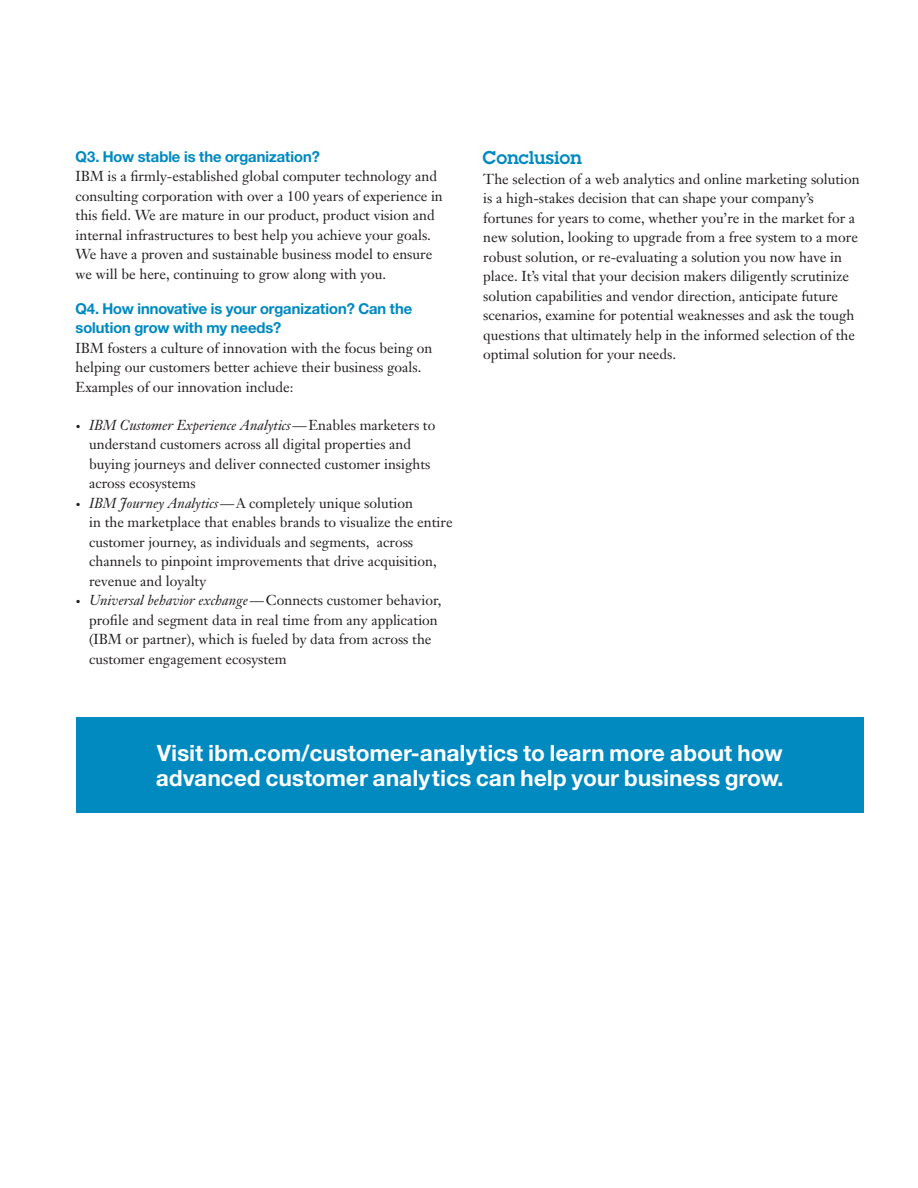
<style>
.page{position:relative;width:918px;height:1188px;background:#fff}
.page>*{position:absolute;margin:0;border:0;box-sizing:border-box;transform-origin:0 0}
._2G_body_callout__wh{font:22.5px/25.5px "Helv Neue Boldfor IBM";letter-spacing:.02em;color:#fff}
._2A_head__color{font:18px "Lubalin Demifor IBM";color:#008ac0}
._2B_sub_head_1__colo{font:15px/19.5px "Helv Neue Boldfor IBM";color:#008ac0}
._2C_body{font:14.25px/19.5px "Janson Text LT Pro";color:#231f20}
.s1{font-style:italic;font-size:9.75px}
.s2{font-style:italic}
</style>
<div class="page">
<div style="left:76px;top:718px;width:787px;height:95px;background:#008ac0"></div>
<p class="_2B_sub_head_1__colo" style="left:76px;top:146px;width:246px">Q3. How stable is the organization?</p>
<p class="_2C_body" style="left:76px;top:167px;width:369px">IBM is a firmly-established global computer technology and consulting corporation with over a 100 years of experience in this field. We are mature in our product, product vision and internal infrastructures to best help you achieve your goals.<br>We have a proven and sustainable business model to ensure we will be here, continuing to grow along with you.</p>
<p class="_2B_sub_head_1__colo" style="left:76px;top:298px;width:338px">Q4. How innovative is your organization? Can the solution grow with my needs?</p>
<p class="_2C_body" style="left:76px;top:338px;width:358px">IBM fosters a culture of innovation with the focus being on helping our customers better achieve their business goals.<br>Examples of our innovation include:</p>
<p class="_2C_body" style="left:89px;top:415px;width:348px;text-indent:-14px"><span class="s1">•</span> <span class="s2">IBM Customer Experience Analytics</span>—Enables marketers to understand customers across all digital properties and buying journeys and deliver connected customer insights across ecosystems</p>
<p class="_2C_body" style="left:89px;top:493px;width:365px;text-indent:-14px"><span class="s1">•</span> <span class="s2">IBM Journey Analytics</span>—A completely unique solution<br>in the marketplace that enables brands to visualize the entire customer journey, as individuals and segments, across channels to pinpoint improvements that drive acquisition, revenue and loyalty</p>
<p class="_2C_body" style="left:89px;top:590px;width:354px;text-indent:-14px"><span class="s1">•</span> <span class="s2">Universal behavior exchange</span>—Connects customer behavior, profile and segment data in real time from any application (IBM or partner), which is fueled by data from across the customer engagement ecosystem</p>
<h3 class="_2A_head__color" style="left:483px;top:146px;width:100px">Conclusion</h3>
<p class="_2C_body" style="left:483px;top:169px;width:378px">The selection of a web analytics and online marketing solution is a high-stakes decision that can shape your company’s fortunes for years to come, whether you’re in the market for a new solution, looking to upgrade from a free system to a more robust solution, or re-evaluating a solution you now have in place. It’s vital that your decision makers diligently scrutinize solution capabilities and vendor direction, anticipate future scenarios, examine for potential weaknesses and ask the tough questions that ultimately help in the informed selection of the optimal solution for your needs.</p>
<p class="_2G_body_callout__wh" style="left:156px;top:739px;width:628px">Visit ibm.com/customer-analytics to learn more about how advanced customer analytics can help your business grow.</p>
</div>
